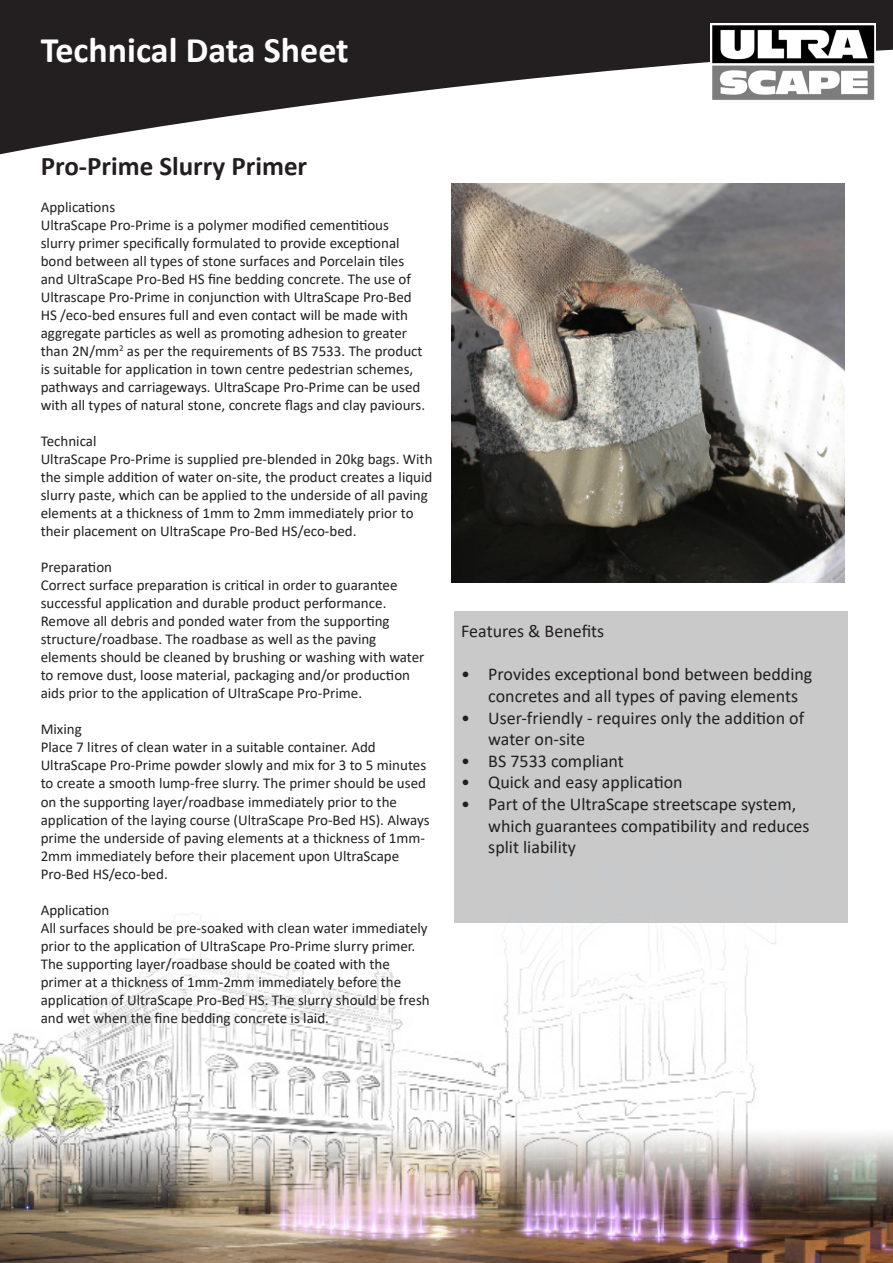
<style>
.page{position:relative;width:893px;height:1263px;background:#fff}
.page>*{position:absolute;margin:0;border:0;box-sizing:border-box;transform-origin:0 0}
.t1{font:700 36px "Calibri";color:#fff}
.t2{font:700 27px "Calibri";color:#231f20}
.t3{font:18px/21.6px "Calibri";color:#231f20}
.t4{font:15px/18px "Calibri";color:#231f20}
</style>
<div class="page">
<div style="left:0;top:0;width:893px;height:155px;background:#231f20"></div>
<svg style="left:0;top:49px;width:893px;height:232px;fill:#fff"></svg>
<img style="left:0;top:823px;width:893px;height:440px">
<img style="left:710px;top:23px;width:166px;height:78px">
<div style="left:454px;top:611px;width:393px;height:312px;background:#c9c9ca"></div>
<img style="left:452px;top:184px;width:393px;height:398px">
<h1 class="t1" style="left:41px;top:25px;width:309px">Technical Data Sheet</h1>
<h2 class="t2" style="left:41px;top:147px;width:268px">Pro-Prime Slurry Primer</h2>
<p class="t4" style="left:41px;top:198px;width:386px">Applications<br>UltraScape Pro-Prime is a polymer modified cementitious slurry primer specifically formulated to provide exceptional bond between all types of stone surfaces and Porcelain tiles and UltraScape Pro-Bed HS fine bedding concrete. The use of Ultrascape Pro-Prime in conjunction with UltraScape Pro-Bed HS /eco-bed ensures full and even contact will be made with aggregate particles as well as promoting adhesion to greater than 2N/mm<sup>2</sup> as per the requirements of BS 7533. The product is suitable for application in town centre pedestrian schemes, pathways and carriageways. UltraScape Pro-Prime can be used with all types of natural stone, concrete flags and clay paviours.</p>
<p class="t4" style="left:41px;top:432px;width:393px">Technical<br>UltraScape Pro-Prime is supplied pre-blended in 20kg bags. With the simple addition of water on-site, the product creates a liquid slurry paste, which can be applied to the underside of all paving elements at a thickness of 1mm to 2mm immediately prior to their placement on UltraScape Pro-Bed HS/eco-bed.</p>
<p class="t4" style="left:41px;top:558px;width:385px">Preparation<br>Correct surface preparation is critical in order to guarantee successful application and durable product performance.<br>Remove all debris and ponded water from the supporting structure/roadbase. The roadbase as well as the paving elements should be cleaned by brushing or washing with water to remove dust, loose material, packaging and/or production aids prior to the application of UltraScape Pro-Prime.</p>
<p class="t4" style="left:41px;top:720px;width:390px">Mixing<br>Place 7 litres of clean water in a suitable container. Add UltraScape Pro-Prime powder slowly and mix for 3 to 5 minutes to create a smooth lump-free slurry. The primer should be used on the supporting layer/roadbase immediately prior to the application of the laying course (UltraScape Pro-Bed HS). Always prime the underside of paving elements at a thickness of 1mm-2mm immediately before their placement upon UltraScape Pro-Bed HS/eco-bed.</p>
<p class="t4" style="left:41px;top:900px;width:391px">Application<br>All surfaces should be pre-soaked with clean water immediately prior to the application of UltraScape Pro-Prime slurry primer.<br>The supporting layer/roadbase should be coated with the primer at a thickness of 1mm-2mm immediately before the application of UltraScape Pro-Bed HS. The slurry should be fresh and wet when the fine bedding concrete is laid.</p>
<p class="t3" style="left:461px;top:620px;width:144px">Features &amp; Benefits</p>
<p class="t3" style="left:488px;top:663px;width:326px;text-indent:-27px">• Provides exceptional bond between bedding concretes and all types of paving elements</p>
<p class="t3" style="left:488px;top:706px;width:317px;text-indent:-27px">• User-friendly - requires only the addition of water on-site</p>
<p class="t3" style="left:461px;top:749px;width:164px">• BS 7533 compliant</p>
<p class="t3" style="left:461px;top:771px;width:223px">• Quick and easy application</p>
<p class="t3" style="left:488px;top:793px;width:323px;text-indent:-27px">• Part of the UltraScape streetscape system, which guarantees compatibility and reduces split liability</p>
</div>
